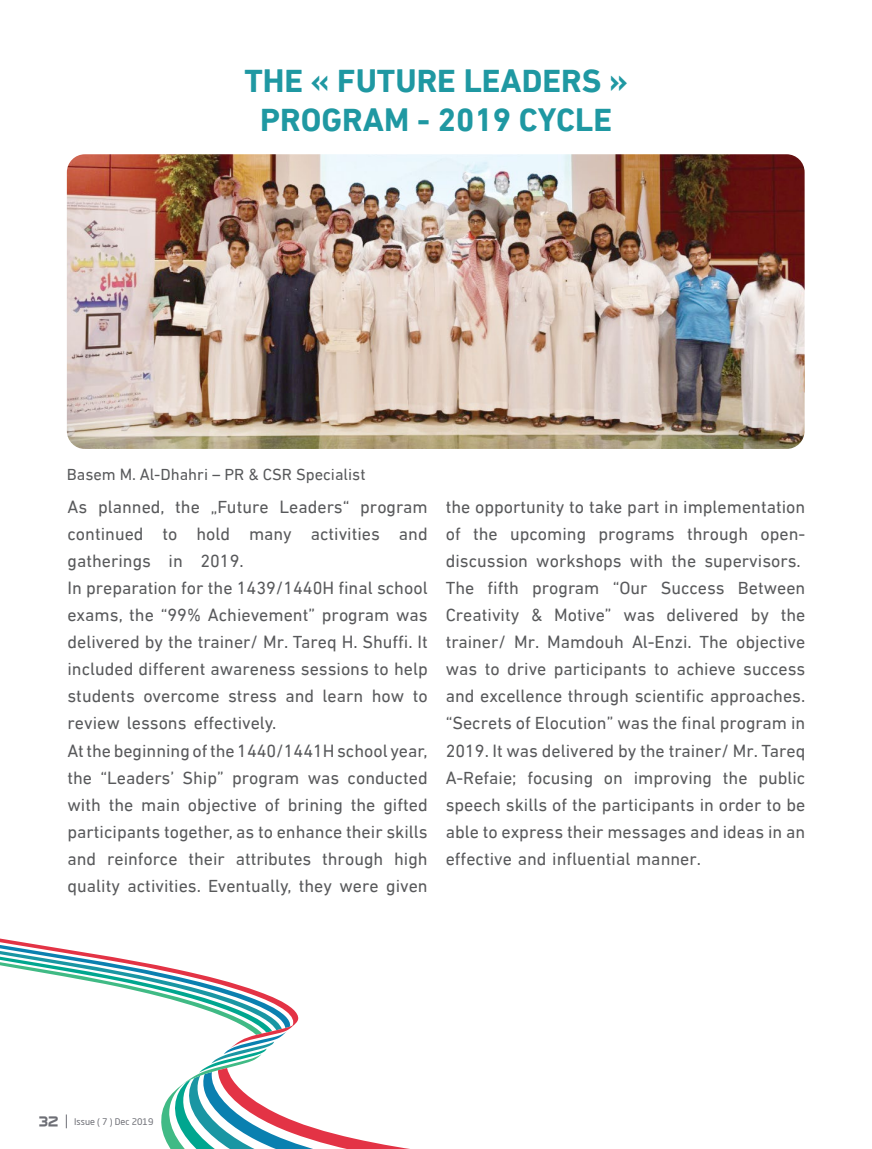
<style>
.page{position:relative;width:872px;height:1149px;background:#fff}
.page>*{position:absolute;margin:0;border:0;box-sizing:border-box;transform-origin:0 0}
.t1{font:700 33px/39.6px "DIN Next LTW23";color:#1f98a2;text-align:center}
.t2{font:18px/27px "DIN Next LTW23";color:#58595b}
.t3{font:16.5px "DIN Next LTW23";color:#58595b}
.t4{font:15px "TR Nasalization";color:#6d6e75}
.t5{font:9px "Neo Sans Arabic";color:#6d6e75}
</style>
<div class="page">
<img style="left:67px;top:154px;width:737px;height:295px">
<svg style="left:0;top:938px;width:403px;height:210px"></svg>
<h1 class="t1" style="left:244px;top:60px;width:382px">THE « FUTURE LEADERS «<br>PROGRAM - 2019 CYCLE</h1>
<p class="t3" style="left:67px;top:465px;width:300px">Basem M. Al-Dhahri – PR &amp; CSR Specialist</p>
<p class="t2" style="left:360px;top:493px;width:69px">program</p>
<p class="t2" style="left:279px;top:493px;width:69px">Leaders“</p>
<p class="t2" style="left:67px;top:493px;width:21px">As</p>
<p class="t2" style="left:98px;top:493px;width:68px">planned,</p>
<p class="t2" style="left:175px;top:493px;width:26px">the</p>
<p class="t2" style="left:211px;top:493px;width:59px">„Future</p>
<p class="t2" style="left:67px;top:520px;width:78px">continued</p>
<p class="t2" style="left:162px;top:520px;width:16px">to</p>
<p class="t2" style="left:196px;top:520px;width:35px">hold</p>
<p class="t2" style="left:249px;top:520px;width:44px">many</p>
<p class="t2" style="left:311px;top:520px;width:71px">activities</p>
<p class="t2" style="left:399px;top:520px;width:30px">and</p>
<p class="t2" style="left:200px;top:547px;width:45px">2019.</p>
<p class="t2" style="left:67px;top:547px;width:85px">gatherings</p>
<p class="t2" style="left:67px;top:574px;width:362px">In preparation for the 1439/1440H final school</p>
<p class="t2" style="left:322px;top:601px;width:107px">program was</p>
<p class="t2" style="left:169px;top:547px;width:16px">in</p>
<p class="t2" style="left:67px;top:601px;width:247px">exams, the “99% Achievement”</p>
<p class="t2" style="left:67px;top:628px;width:362px">delivered by the trainer/ Mr. Tareq H. Shuffi It.</p>
<p class="t2" style="left:67px;top:655px;width:362px">included different awareness sessions to help</p>
<p class="t2" style="left:413px;top:682px;width:16px">to</p>
<p class="t2" style="left:67px;top:682px;width:69px">students</p>
<p class="t2" style="left:67px;top:709px;width:210px">review lessons effectively.</p>
<p class="t2" style="left:67px;top:736px;width:362px">Atthebeginningofthe1440/1441Hschoolyear,</p>
<p class="t2" style="left:347px;top:763px;width:82px">conducted</p>
<p class="t2" style="left:285px;top:682px;width:30px">and</p>
<p class="t2" style="left:323px;top:682px;width:42px">learn</p>
<p class="t2" style="left:372px;top:682px;width:34px">how</p>
<p class="t2" style="left:228px;top:682px;width:50px">stress</p>
<p class="t2" style="left:143px;top:682px;width:78px">overcome</p>
<p class="t2" style="left:182px;top:763px;width:40px">Ship”</p>
<p class="t2" style="left:100px;top:763px;width:75px">“Leaders’</p>
<p class="t2" style="left:67px;top:763px;width:26px">the</p>
<p class="t2" style="left:67px;top:790px;width:362px">with the main objective of brining the gifted</p>
<p class="t2" style="left:67px;top:817px;width:362px">participants together, as to enhance their skills</p>
<p class="t2" style="left:394px;top:844px;width:35px">high</p>
<p class="t2" style="left:232px;top:763px;width:69px">program</p>
<p class="t2" style="left:308px;top:763px;width:33px">was</p>
<p class="t2" style="left:67px;top:844px;width:362px">and<br>quality activities. Eventually, they were given</p>
<p class="t2" style="left:107px;top:844px;width:72px">reinforce</p>
<p class="t2" style="left:188px;top:844px;width:38px">their</p>
<p class="t2" style="left:236px;top:844px;width:77px">attributes</p>
<p class="t2" style="left:322px;top:844px;width:63px">through</p>
<p class="t2" style="left:446px;top:493px;width:361px">the opportunity to take part in implementation</p>
<p class="t2" style="left:704px;top:547px;width:98px">supervisors.</p>
<p class="t2" style="left:446px;top:520px;width:17px">of</p>
<p class="t2" style="left:473px;top:520px;width:26px">the</p>
<p class="t2" style="left:510px;top:520px;width:78px">upcoming</p>
<p class="t2" style="left:687px;top:520px;width:63px">through</p>
<p class="t2" style="left:598px;top:520px;width:78px">programs</p>
<p class="t2" style="left:760px;top:520px;width:46px">open-</p>
<p class="t2" style="left:446px;top:547px;width:84px">discussion</p>
<p class="t2" style="left:536px;top:547px;width:87px">workshops</p>
<p class="t2" style="left:630px;top:547px;width:35px">with</p>
<p class="t2" style="left:671px;top:547px;width:26px">the</p>
<p class="t2" style="left:446px;top:574px;width:30px">The</p>
<p class="t2" style="left:487px;top:574px;width:33px">fifth</p>
<p class="t2" style="left:532px;top:574px;width:69px">program</p>
<p class="t2" style="left:612px;top:574px;width:36px">“Our</p>
<p class="t2" style="left:661px;top:574px;width:65px">Success</p>
<p class="t2" style="left:738px;top:574px;width:69px">Between</p>
<p class="t2" style="left:446px;top:601px;width:75px">Creativity</p>
<p class="t2" style="left:531px;top:601px;width:13px">&amp;</p>
<p class="t2" style="left:554px;top:601px;width:57px">Motive”</p>
<p class="t2" style="left:623px;top:601px;width:33px">was</p>
<p class="t2" style="left:666px;top:601px;width:74px">delivered</p>
<p class="t2" style="left:750px;top:601px;width:20px">by</p>
<p class="t2" style="left:780px;top:601px;width:26px">the</p>
<p class="t2" style="left:446px;top:628px;width:62px">trainer/</p>
<p class="t2" style="left:446px;top:655px;width:361px">was to drive participants to achieve success</p>
<p class="t2" style="left:446px;top:682px;width:361px">and excellence through scientific approaches.</p>
<p class="t2" style="left:446px;top:709px;width:361px">“Secrets of Elocution” was the final program in</p>
<p class="t2" style="left:446px;top:736px;width:361px">2019. It was delivered by the trainer/ Mr. Tareq</p>
<p class="t2" style="left:758px;top:763px;width:49px">public</p>
<p class="t2" style="left:514px;top:628px;width:111px">Mr. Mamdouh</p>
<p class="t2" style="left:632px;top:628px;width:98px">Al-Enzi. The</p>
<p class="t2" style="left:736px;top:628px;width:71px">objective</p>
<p class="t2" style="left:446px;top:763px;width:361px">-A Refaie;<br>speech skills of the participants in order to be able to express their messages and ideas in an effective and influential manner.</p>
<p class="t2" style="left:527px;top:763px;width:67px">focusing</p>
<p class="t2" style="left:634px;top:763px;width:80px">improving</p>
<p class="t2" style="left:723px;top:763px;width:26px">the</p>
<p class="t2" style="left:604px;top:763px;width:21px">on</p>
<p class="t4" style="left:39px;top:1113px;width:21px">32</p>
<p class="t5" style="left:74px;top:1113px;width:81px">Issue ( 7 ) Dec 2019</p>
</div>
